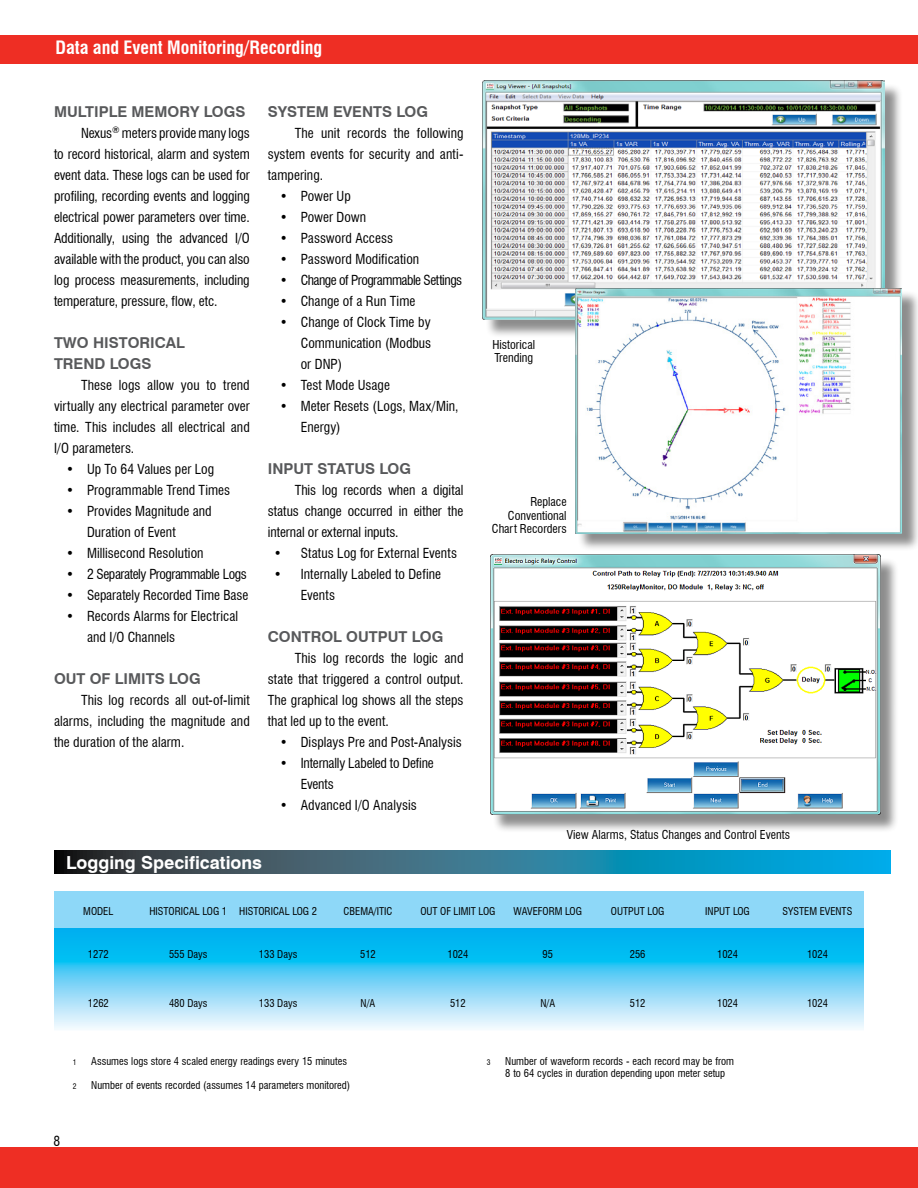
<style>
.page{position:relative;width:918px;height:1188px;background:#fff}
.page>*{position:absolute;margin:0;border:0;box-sizing:border-box;transform-origin:0 0}
.t1{font:700 condensed 18px "Swiss 721 BT";color:#fff}
.t2{font:700 18px "Swiss 721 BT";color:#fff}
.t3{font:700 15px/21px "Swiss 721 BT";color:#58595b}
.t4{font:condensed 13.5px/21px "Swiss 721 BT";color:#000;text-align:justify}
.t5{font:condensed 13.5px "Swiss 721 BT";letter-spacing:-.035em;color:#000}
.t6{font:condensed 13.5px "Swiss 721 BT";letter-spacing:-.03em;color:#000}
.t7{font:condensed 12px/13.5px "Swiss 721 BT";color:#000}
.t8{font:condensed 10.5px/12px "Swiss 721 BT";color:#000}
.t9{font:condensed 7.5px "Swiss 721 BT";color:#000}
</style>
<div class="page">
<div style="left:0;top:35px;width:918px;height:28px;background:#ee2e24"></div>
<div style="left:485px;top:83px;width:418px;height:255px;background:#000;opacity:.45"></div>
<img style="left:483px;top:81px;width:402px;height:239px">
<svg style="left:54px;top:850px;width:837px;height:24px;background:#25748f"></svg>
<div style="left:54px;top:892px;width:810px;height:36px;background:#8ed8f8"></div>
<svg style="left:54px;top:928px;width:810px;height:101px;background:#63d0f6"></svg>
<div style="left:0;top:1148px;width:918px;height:40px;background:#ee2e24"></div>
<div style="left:577px;top:291px;width:341px;height:261px;background:#000;opacity:.45"></div>
<img style="left:575px;top:288px;width:327px;height:245px">
<div style="left:493px;top:557px;width:406px;height:276px;background:#000;opacity:.45"></div>
<img style="left:490px;top:555px;width:390px;height:259px">
<h1 class="t1" style="left:56px;top:37px;width:268px">Data and Event Monitoring/Recording</h1>
<p class="t3" style="left:54px;top:101px;width:193px">MULTIPLE MEMORY LOGS</p>
<p class="t4" style="left:54px;top:123px;width:197px;text-indent:27px">Nexus<sup>®</sup> meters provide many logs to record historical, alarm and system event data. These logs can be used for profiling, recording events and logging electrical power parameters over time.<br>Additionally, using the advanced I/O available with the product, you can also log process measurements, including temperature, pressure, flow, etc.</p>
<p class="t3" style="left:54px;top:332px;width:132px">TWO HISTORICAL<br>TREND LOGS</p>
<p class="t4" style="left:54px;top:375px;width:197px;text-indent:27px">These logs allow you to trend virtually any electrical parameter over time. This includes all electrical and I/O parameters.</p>
<p class="t4" style="left:66px;top:459px;width:150px">• Up To 64 Values per Log</p>
<p class="t4" style="left:66px;top:480px;width:166px">• Programmable Trend Times</p>
<p class="t4" style="left:87px;top:501px;width:126px;text-indent:-21px">• Provides Magnitude and<br>Duration of Event</p>
<p class="t4" style="left:66px;top:543px;width:139px">• Millisecond Resolution</p>
<p class="t6" style="left:66px;top:566px;width:182px">• 2 Separately Programmable Logs</p>
<p class="t4" style="left:66px;top:585px;width:184px">• Separately Recorded Time Base</p>
<p class="t4" style="left:87px;top:606px;width:153px;text-indent:-21px">• Records Alarms for Electrical and I/O Channels</p>
<p class="t3" style="left:54px;top:668px;width:148px">OUT OF LIMITS LOG</p>
<p class="t4" style="left:54px;top:690px;width:197px;text-indent:27px">This log records all out-of-limit alarms, including the magnitude and the duration of the alarm.</p>
<p class="t3" style="left:268px;top:101px;width:162px">SYSTEM EVENTS LOG</p>
<p class="t4" style="left:268px;top:123px;width:197px;text-indent:27px">The unit records the following system events for security and anti&shy;tampering.</p>
<p class="t4" style="left:280px;top:186px;width:73px">• Power Up</p>
<p class="t4" style="left:280px;top:207px;width:88px">• Power Down</p>
<p class="t4" style="left:280px;top:228px;width:115px">• Password Access</p>
<p class="t4" style="left:280px;top:249px;width:141px">• Password Modification</p>
<p class="t5" style="left:280px;top:272px;width:184px">• Change of Programmable Settings</p>
<p class="t4" style="left:280px;top:291px;width:137px">• Change of a Run Time</p>
<p class="t4" style="left:301px;top:312px;width:132px;text-indent:-21px">• Change of Clock Time by Communication (Modbus or DNP)</p>
<p class="t4" style="left:280px;top:375px;width:112px">• Test Mode Usage</p>
<p class="t4" style="left:301px;top:396px;width:159px;text-indent:-21px">• Meter Resets (Logs, Max/Min,<br>Energy)</p>
<p class="t3" style="left:268px;top:458px;width:145px">INPUT STATUS LOG</p>
<p class="t4" style="left:268px;top:480px;width:197px;text-indent:27px">This log records when a digital status change occurred in either the internal or external inputs.</p>
<p class="t4" style="left:274px;top:543px;width:185px">• Status Log for External Events</p>
<p class="t4" style="left:301px;top:564px;width:142px;text-indent:-27px">• Internally Labeled to Define<br>Events</p>
<p class="t3" style="left:268px;top:626px;width:177px">CONTROL OUTPUT LOG</p>
<p class="t4" style="left:268px;top:648px;width:197px;text-indent:27px">This log records the logic and state that triggered a control output.<br>The graphical log shows all the steps that led up to the event.</p>
<p class="t4" style="left:280px;top:732px;width:184px">• Displays Pre and Post-Analysis</p>
<p class="t4" style="left:301px;top:753px;width:135px;text-indent:-21px">• Internally Labeled to Define<br>Events</p>
<p class="t4" style="left:280px;top:795px;width:139px">• Advanced I/O Analysis</p>
<h1 class="t2" style="left:66px;top:851px;width:198px">Logging Specifications</h1>
<p class="t7" style="left:492px;top:337px;width:44px">Historical<br>Trending</p>
<p class="t7" style="left:492px;top:495px;width:76px;text-align:right">Replace<br>Conventional<br>Chart Recorders</p>
<p class="t7" style="left:567px;top:828px;width:225px">View Alarms, Status Changes and Control Events</p>
<p class="t8" style="left:83px;top:905px;width:32px">MODEL</p>
<p class="t8" style="left:149px;top:905px;width:169px">HISTORICAL LOG 1 HISTORICAL LOG 2</p>
<p class="t8" style="left:344px;top:905px;width:50px">CBEMA/ITIC</p>
<p class="t8" style="left:420px;top:905px;width:77px">OUT OF LIMIT LOG</p>
<p class="t8" style="left:514px;top:905px;width:70px">WAVEFORM LOG</p>
<p class="t8" style="left:611px;top:905px;width:55px">OUTPUT LOG</p>
<p class="t8" style="left:705px;top:905px;width:46px">INPUT LOG</p>
<p class="t8" style="left:783px;top:905px;width:71px">SYSTEM EVENTS</p>
<p class="t8" style="left:88px;top:948px;width:22px">1272</p>
<p class="t8" style="left:169px;top:948px;width:40px">555 Days</p>
<p class="t8" style="left:259px;top:948px;width:40px">133 Days</p>
<p class="t8" style="left:360px;top:948px;width:17px">512</p>
<p class="t8" style="left:447px;top:948px;width:22px">1024</p>
<p class="t8" style="left:543px;top:948px;width:12px">95</p>
<p class="t8" style="left:630px;top:948px;width:17px">256</p>
<p class="t8" style="left:717px;top:948px;width:22px">1024</p>
<p class="t8" style="left:807px;top:948px;width:22px">1024</p>
<p class="t8" style="left:88px;top:998px;width:22px">1262</p>
<p class="t8" style="left:169px;top:998px;width:40px">480 Days</p>
<p class="t8" style="left:259px;top:998px;width:40px">133 Days</p>
<p class="t8" style="left:361px;top:998px;width:16px">N/A</p>
<p class="t8" style="left:450px;top:998px;width:17px">512</p>
<p class="t8" style="left:540px;top:998px;width:16px">N/A</p>
<p class="t8" style="left:630px;top:998px;width:17px">512</p>
<p class="t8" style="left:717px;top:998px;width:22px">1024</p>
<p class="t8" style="left:807px;top:998px;width:22px">1024</p>
<p class="t9" style="left:73px;top:1058px;width:5px">1</p>
<p class="t8" style="left:91px;top:1056px;width:257px">Assumes logs store 4 scaled energy readings every 15 minutes</p>
<p class="t9" style="left:73px;top:1082px;width:5px">2</p>
<p class="t8" style="left:91px;top:1080px;width:260px">Number of events recorded (assumes 14 parameters monitored)</p>
<p class="t4" style="left:53px;top:1131px;width:8px">8</p>
<p class="t9" style="left:487px;top:1058px;width:5px">3</p>
<p class="t8" style="left:505px;top:1056px;width:230px">Number of waveform records - each record may be from<br>8 to 64 cycles in duration depending upon meter setup</p>
</div>
